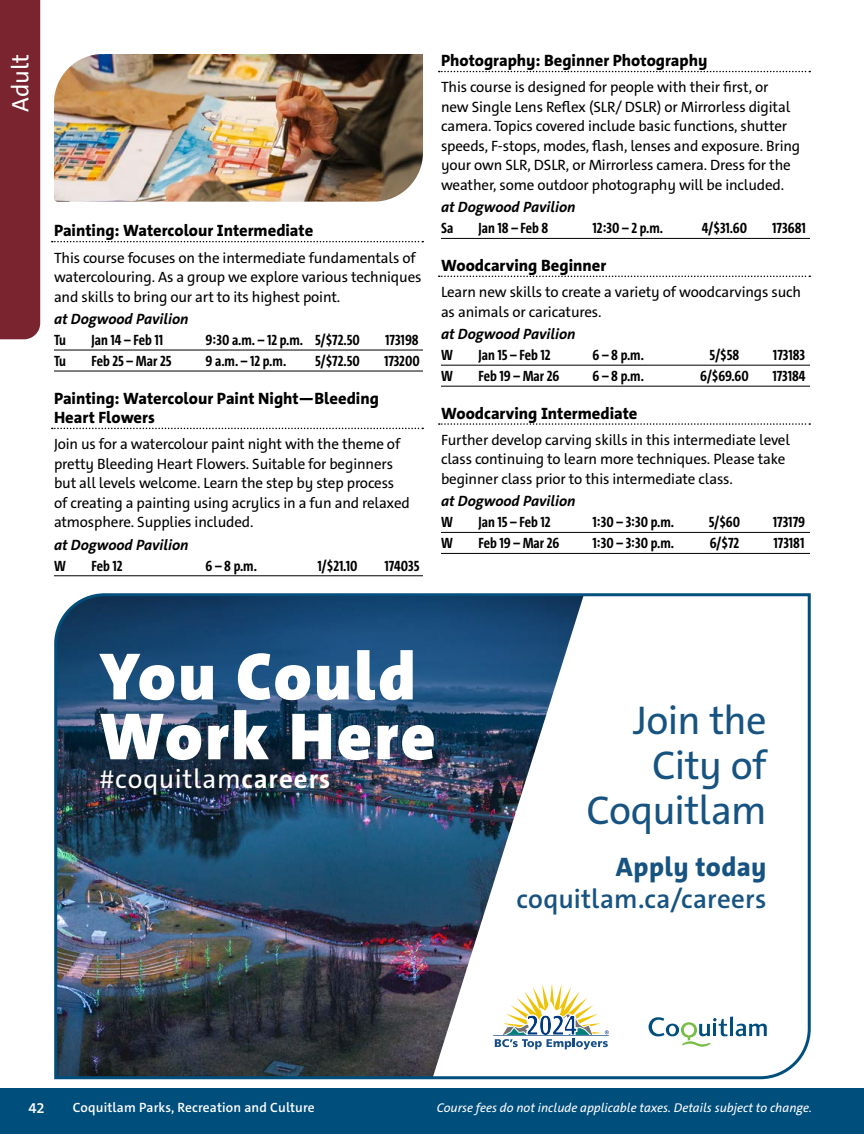
<style>
.page{position:relative;width:864px;height:1134px;background:#fff}
.page>*{position:absolute;margin:0;border:0;box-sizing:border-box;transform-origin:0 0}
.t1{font:900 67.5px "The Sans C5";letter-spacing:.03em;color:#fff}
.t2{font:900 67.35px "The Sans C5";letter-spacing:.03em;color:#fff}
.t3{font:40.35px/44.8px "The Sans C5";letter-spacing:-.02em;color:#175381;text-align:right}
.t4{font:600 27px/31.5px "The Sans C5";letter-spacing:.01em;color:#175381;text-align:right}
.t5{font:27px "The Sans C5";letter-spacing:.02em;color:#fff}
.t6{font:24px "The Sans C5";color:#fff}
.Program_Copy{font:800 16.5px/19.5px "The Sans C5";color:#000}
.Description{font:15px/19.5px "The Sans C5";letter-spacing:-.01em;color:#000}
.Details{font:700 15px "The Sans Cd";color:#000}
.Location{font:italic 700 15px "The Sans C5";color:#000}
.t7{font:600 15px "The Sans C5";color:#fff}
.t8{font:600 13.5px "The Sans C5";letter-spacing:.01em;color:#fff}
.t9{font:italic 12.75px "The Sans C5";color:#fff}
.s1{font-weight:700}
.s2{font-weight:800}
</style>
<div class="page">
<svg style="left:52px;top:241px;width:371px;height:1px"></svg>
<hr style="left:54px;top:350px;width:369px;height:1px;background:#000">
<hr style="left:54px;top:371px;width:369px;height:1px;background:#000">
<svg style="left:52px;top:428px;width:371px;height:1px"></svg>
<hr style="left:54px;top:575px;width:369px;height:1px;background:#000">
<svg style="left:439px;top:71px;width:371px;height:1px"></svg>
<hr style="left:441px;top:238px;width:369px;height:1px;background:#000">
<svg style="left:439px;top:276px;width:371px;height:1px"></svg>
<hr style="left:441px;top:365px;width:369px;height:1px;background:#000">
<hr style="left:441px;top:386px;width:369px;height:1px;background:#000">
<svg style="left:439px;top:423px;width:371px;height:2px"></svg>
<hr style="left:441px;top:532px;width:369px;height:1px;background:#000">
<hr style="left:441px;top:553px;width:369px;height:1px;background:#000">
<img style="left:54px;top:593px;width:757px;height:487px">
<hr style="left:863px;top:134px;width:1px;height:433px;background:#e6e7e8">
<img style="left:54px;top:54px;width:369px;height:148px">
<div style="left:0;top:1088px;width:864px;height:46px;background:#004e7c"></div>
<div style="left:0;top:0;width:40px;height:339px;background:#79242f"></div>
<h3 class="t6" style="left:5px;top:112px;width:59px;rotate:-90deg">Adult</h3>
<p class="Program_Copy" style="left:54px;top:221px;width:261px">Painting: Watercolour Intermediate</p>
<p class="Description" style="left:54px;top:248px;width:369px">This course focuses on the intermediate fundamentals of watercolouring. As a group we explore various techniques and skills to bring our art to its highest point.</p>
<p class="Location" style="left:54px;top:309px;width:136px">at Dogwood Pavilion</p>
<p class="Details" style="left:54px;top:330px;width:13px">Tu</p>
<p class="Details" style="left:92px;top:330px;width:73px">Jan 14 – Feb 11</p>
<p class="Details" style="left:206px;top:330px;width:156px">9:30 a.m. – 12 p.m. 5/$72.50</p>
<p class="Details" style="left:385px;top:330px;width:35px">173198</p>
<p class="Details" style="left:54px;top:351px;width:13px">Tu</p>
<p class="Details" style="left:92px;top:351px;width:82px">Feb 25 – Mar 25</p>
<p class="Details" style="left:206px;top:351px;width:82px">9 a.m. – 12 p.m.</p>
<p class="Details" style="left:315px;top:351px;width:46px">5/$72.50</p>
<p class="Details" style="left:384px;top:351px;width:37px">173200</p>
<p class="Program_Copy" style="left:54px;top:388px;width:326px">Painting: Watercolour Paint Night—Bleeding<br>Heart Flowers</p>
<p class="Description" style="left:54px;top:435px;width:357px">Join us for a watercolour paint night with the theme of pretty Bleeding Heart Flowers. Suitable for beginners but all levels welcome. Learn the step by step process of creating a painting using acrylics in a fun and relaxed atmosphere. Supplies included.</p>
<p class="Location" style="left:54px;top:535px;width:136px">at Dogwood Pavilion</p>
<p class="Details" style="left:54px;top:556px;width:13px">W</p>
<p class="Details" style="left:92px;top:556px;width:33px">Feb 12</p>
<p class="Details" style="left:206px;top:556px;width:53px">6 – 8 p.m.</p>
<p class="Details" style="left:317px;top:556px;width:42px">1/$21.10</p>
<p class="Details" style="left:385px;top:556px;width:36px">174035</p>
<p class="Program_Copy" style="left:441px;top:51px;width:268px">Photography: Beginner Photography</p>
<p class="Description" style="left:441px;top:78px;width:361px">This course is designed for people with their first, or<br>new Single Lens Reflex (SLR/ DSLR) or Mirrorless digital camera. Topics covered include basic functions, shutter speeds, F-stops, modes, flash, lenses and exposure. Bring your own SLR, DSLR, or Mirrorless camera. Dress for the weather, some outdoor photography will be included.</p>
<p class="Location" style="left:441px;top:198px;width:136px">at Dogwood Pavilion</p>
<p class="Details" style="left:441px;top:219px;width:14px">Sa</p>
<p class="Details" style="left:478px;top:219px;width:71px">Jan 18 – Feb 8</p>
<p class="Details" style="left:592px;top:219px;width:72px">12:30 – 2 p.m.</p>
<p class="Details" style="left:702px;top:219px;width:47px">4/$31.60</p>
<p class="Details" style="left:772px;top:219px;width:35px">173681</p>
<p class="Program_Copy" style="left:441px;top:256px;width:167px">Woodcarving Beginner</p>
<p class="Description" style="left:441px;top:283px;width:362px">Learn new skills to create a variety of woodcarvings such as animals or caricatures.</p>
<p class="Location" style="left:441px;top:325px;width:136px">at Dogwood Pavilion</p>
<p class="Details" style="left:441px;top:346px;width:13px">W</p>
<p class="Details" style="left:478px;top:346px;width:74px">Jan 15 – Feb 12</p>
<p class="Details" style="left:592px;top:346px;width:53px">6 – 8 p.m.</p>
<p class="Details" style="left:710px;top:346px;width:31px">5/$58</p>
<p class="Details" style="left:773px;top:346px;width:34px">173183</p>
<p class="Details" style="left:441px;top:367px;width:13px">W</p>
<p class="Details" style="left:478px;top:367px;width:83px">Feb 19 – Mar 26</p>
<p class="Details" style="left:592px;top:367px;width:53px">6 – 8 p.m.</p>
<p class="Details" style="left:700px;top:367px;width:50px">6/$69.60</p>
<p class="Details" style="left:772px;top:367px;width:35px">173184</p>
<p class="Program_Copy" style="left:441px;top:404px;width:198px">Woodcarving Intermediate</p>
<p class="Description" style="left:441px;top:430px;width:351px">Further develop carving skills in this intermediate level class continuing to learn more techniques. Please take beginner class prior to this intermediate class.</p>
<p class="Location" style="left:441px;top:492px;width:136px">at Dogwood Pavilion</p>
<p class="Details" style="left:441px;top:513px;width:13px">W</p>
<p class="Details" style="left:478px;top:513px;width:74px">Jan 15 – Feb 12</p>
<p class="Details" style="left:592px;top:513px;width:83px">1:30 – 3:30 p.m.</p>
<p class="Details" style="left:709px;top:513px;width:33px">5/$60</p>
<p class="Details" style="left:773px;top:513px;width:34px">173179</p>
<p class="Details" style="left:441px;top:534px;width:13px">W</p>
<p class="Details" style="left:478px;top:534px;width:83px">Feb 19 – Mar 26</p>
<p class="Details" style="left:592px;top:534px;width:83px">1:30 – 3:30 p.m.</p>
<p class="Details" style="left:710px;top:534px;width:31px">6/$72</p>
<p class="Details" style="left:774px;top:534px;width:32px">173181</p>
<p class="t1" style="left:100px;top:633px;width:318px">You Could</p>
<p class="t2" style="left:100px;top:693px;width:338px">Work Here</p>
<p class="t5" style="left:100px;top:762px;width:232px">#coquitlam<span class="s1">careers</span></p>
<p class="t3" style="left:586px;top:698px;width:182px">Join the<br>City of<br>Coquitlam</p>
<p class="t4" style="left:516px;top:852px;width:252px"><span class="s2">Apply today </span>coquitlam.ca/careers</p>
<p class="t7" style="left:28px;top:1098px;width:18px">42</p>
<p class="t8" style="left:73px;top:1099px;width:243px">Coquitlam Parks, Recreation and Culture</p>
<p class="t9" style="left:437px;top:1099px;width:377px">Course fees do not include applicable taxes. Details subject to change.</p>
</div>
